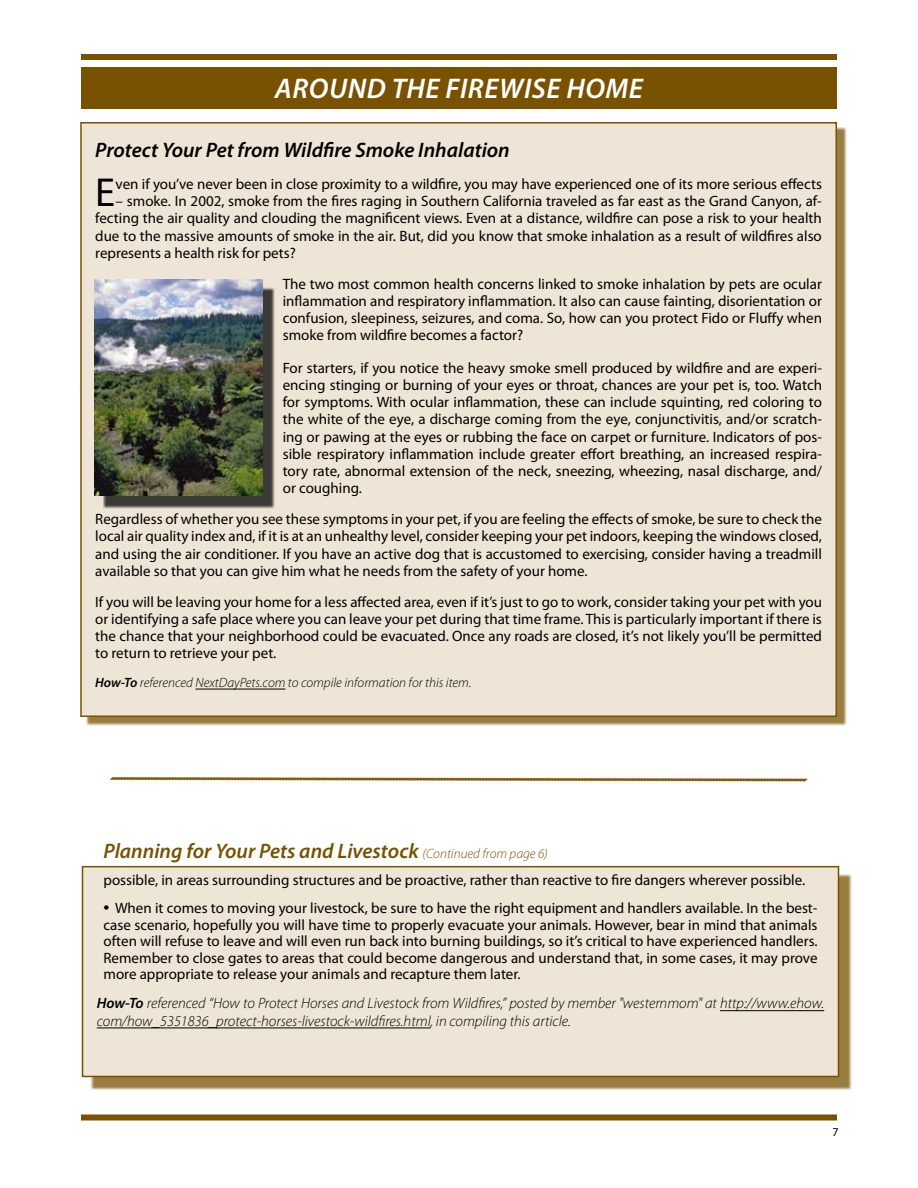
<style>
.page{position:relative;width:918px;height:1188px;background:#fff}
.page>*{position:absolute;margin:0;border:0;box-sizing:border-box;transform-origin:0 0}
.t1{font:40.65px "Myriad Pro";color:#000}
.t2{font:italic 600 28.5px "Myriad Pro";letter-spacing:.02em;color:#fff}
.t3{font:italic 600 21px "Myriad Pro";color:#785200}
.t4{font:italic 600 21px "Myriad Pro";color:#000}
.t5{font:15px/17.2px "Myriad Pro";color:#000;text-align:justify}
.t6{font:italic 300 15px/17.2px "Myriad Pro";color:#000}
.t7{font:italic 300 13.5px "Myriad Pro";color:#000}
.t8{font:12px "Myriad Pro";color:#000}
.s1{font-weight:600}
.s2{font-weight:300;font-size:13.5px}
.s3{font-size:21px}
</style>
<div class="page">
<div style="left:81px;top:68px;width:756px;height:41px;background:#785200"></div>
<div style="left:81px;top:54px;width:756px;height:6px;background:#785200"></div>
<div style="left:81px;top:1114px;width:756px;height:6px;background:#785200"></div>
<div style="left:85px;top:127px;width:762px;height:600px;background:#785200;opacity:.75"></div>
<div style="left:81px;top:123px;width:755px;height:593px;background:#efe5d6"></div>
<hr style="left:195px;top:689px;width:90px;height:1px;background:#000">
<div style="left:103px;top:287px;width:172px;height:222px;background:#000;opacity:.75"></div>
<img style="left:95px;top:279px;width:168px;height:217px">
<div style="left:90px;top:874px;width:762px;height:216px;background:#785200;opacity:.75"></div>
<div style="left:82px;top:867px;width:756px;height:209px;background:#efe5d6"></div>
<hr style="left:720px;top:1010px;width:104px;height:1px;background:#000">
<hr style="left:97px;top:1028px;width:334px;height:1px;background:#000">
<div style="left:82px;top:866px;width:757px;height:211px;border:2px solid #785200"></div>
<svg style="left:110px;top:777px;width:698px;height:5px"></svg>
<h2 class="t2" style="left:275px;top:70px;width:370px">AROUND THE FIREWISE HOME</h2>
<h3 class="t4" style="left:95px;top:136px;width:416px">Protect Your Pet from Wildfire Smoke Inhalation</h3>
<h1 class="t1" style="left:95px;top:167px;width:21px">E</h1>
<p class="t5" style="left:116px;top:175px;width:708px">ven if you’ve never been in close proximity to a wildfire, you may have experienced one of its more serious effects</p>
<p class="t5" style="left:95px;top:192px;width:728px;text-indent:20px">– smoke. In 2002, smoke from the fires raging in Southern California traveled as far east as the Grand Canyon, af&shy;fecting the air quality and clouding the magnificent views. Even at a distance, wildfire can pose a risk to your health due to the massive amounts of smoke in the air. But, did you know that smoke inhalation as a result of wildfires also represents a health risk for pets?</p>
<p class="t5" style="left:283px;top:275px;width:541px">The two most common health concerns linked to smoke inhalation by pets are ocular inflammation and respiratory inflammation. It also can cause fainting, disorientation or confusion, sleepiness, seizures, and coma. So, how can you protect Fido or Fluffy when smoke from wildfire becomes a factor?</p>
<p class="t5" style="left:283px;top:359px;width:541px">For starters, if you notice the heavy smoke smell produced by wildfire and are experi&shy;encing stinging or burning of your eyes or throat, chances are your pet is, too. Watch for symptoms. With ocular inflammation, these can include squinting, red coloring to the white of the eye, a discharge coming from the eye, conjunctivitis, and/or scratch&shy;ing or pawing at the eyes or rubbing the face on carpet or furniture. Indicators of pos&shy;sible respiratory inflammation include greater effort breathing, an increased respira&shy;tory rate, abnormal extension of the neck, sneezing, wheezing, nasal discharge, and/ or coughing.</p>
<p class="t5" style="left:95px;top:510px;width:728px">Regardless of whether you see these symptoms in your pet, if you are feeling the effects of smoke, be sure to check the local air quality index and, if it is at an unhealthy level, consider keeping your pet indoors, keeping the windows closed, and using the air conditioner. If you have an active dog that is accustomed to exercising, consider having a treadmill available so that you can give him what he needs from the safety of your home.</p>
<p class="t5" style="left:95px;top:593px;width:728px">If you will be leaving your home for a less affected area, even if it’s just to go to work, consider taking your pet with you or identifying a safe place where you can leave your pet during that time frame. This is particularly important if there is the chance that your neighborhood could be evacuated. Once any roads are closed, it’s not likely you’ll be permitted to return to retrieve your pet.</p>
<p class="t7" style="left:95px;top:674px;width:378px"><span class="s1">How-To</span> referenced NextDayPets.com to compile information for this item.</p>
<h3 class="t3" style="left:104px;top:837px;width:446px">Planning for Your Pets and Livestock <span class="s2">(Continued from page 6)</span></h3>
<p class="t5" style="left:104px;top:871px;width:703px">possible, in areas surrounding structures and be proactive, rather than reactive to fire dangers wherever possible.</p>
<p class="t5" style="left:104px;top:900px;width:716px;line-height:16.5px"><span class="s3">•</span> When it comes to moving your livestock, be sure to have the right equipment and handlers available. In the best&shy;case scenario, hopefully you will have time to properly evacuate your animals. However, bear in mind that animals often will refuse to leave and will even run back into burning buildings, so it’s critical to have experienced handlers.<br>Remember to close gates to areas that could become dangerous and understand that, in some cases, it may prove more appropriate to release your animals and recapture them later.</p>
<p class="t6" style="left:97px;top:995px;width:729px"><span class="s1">How-To</span> referenced “How to Protect Horses and Livestock from Wildfires,” posted by member "westernmom" at http://www.ehow. com/how_5351836_protect-horses-livestock-wildfires.html, in compiling this article.</p>
<p class="t8" style="left:832px;top:1125px;width:8px">7</p>
</div>
